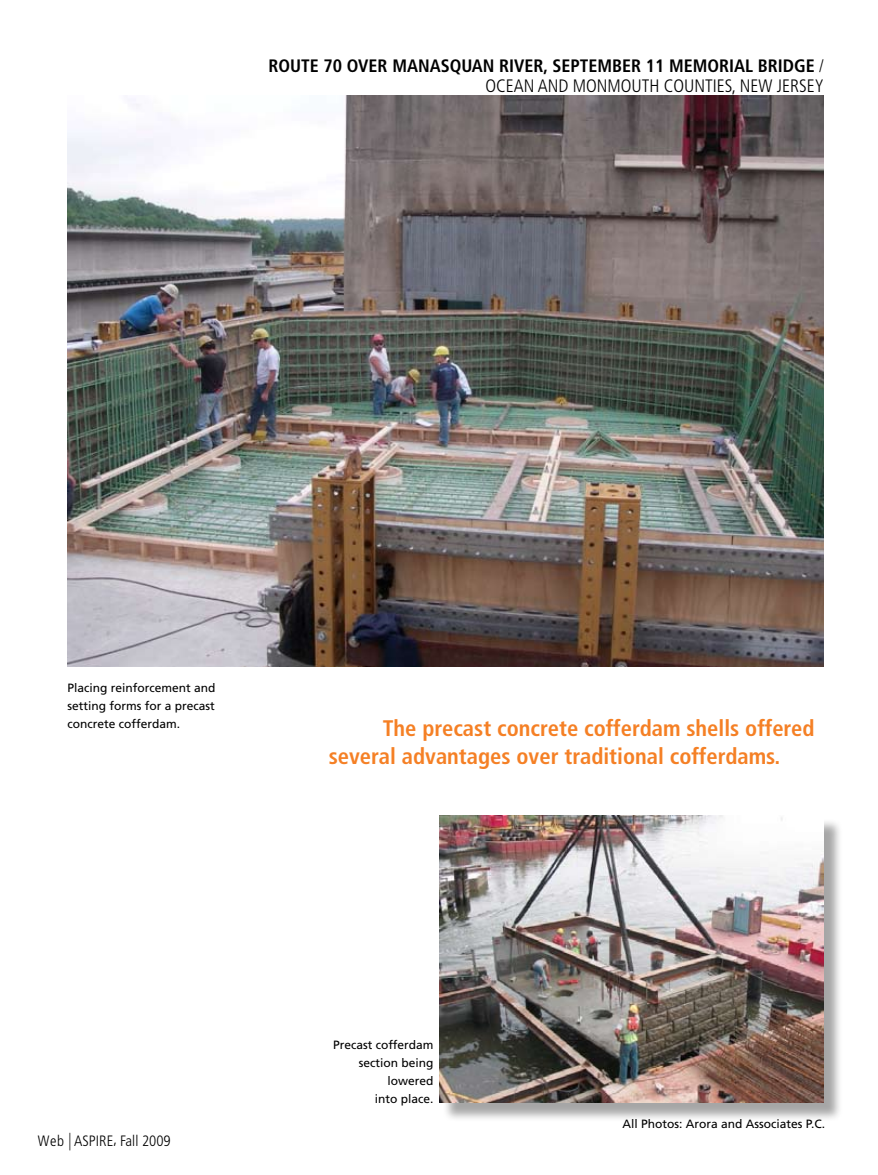
<style>
.page{position:relative;width:878px;height:1175px;background:#fff}
.page>*{position:absolute;margin:0;border:0;box-sizing:border-box;transform-origin:0 0}
.t1{font:700 condensed 22.5px/28.5px "Frutiger LT Std";color:#f58025}
.t2{font:700 condensed 18px/19.5px "Frutiger LT Std";color:#000;text-align:right}
.t3{font:300 condensed 15px "Frutiger LT Std";color:#000}
.t4{font:12px/18px "Frutiger LT Std";color:#000;text-align:right}
.s1{font-weight:300}
.s2{font-size:17.55px}
</style>
<div class="page">
<img style="left:68px;top:96px;width:756px;height:570px">
<div style="left:442px;top:818px;width:400px;height:303px;background:#000;opacity:.35"></div>
<img style="left:440px;top:816px;width:384px;height:286px">
<h2 class="t2" style="left:268px;top:56px;width:557px">ROUTE 70 OVER MANASQUAN RIVER, SEPTEMBER 11 MEMORIAL BRIDGE <span class="s1">/<br>OCEAN AND MONMOUTH COUNTIES, NEW JERSEY</span></h2>
<p class="t4" style="left:68px;top:679px;width:150px;text-align:justify">Placing reinforcement and setting forms for a precast concrete cofferdam.</p>
<p class="t3" style="left:38px;top:1132px;width:134px">Web <span class="s2">|</span> ASPIRE, Fall 2009</p>
<h1 class="t1" style="left:328px;top:714px;width:487px;text-indent:54px">The precast concrete cofferdam shells offered several advantages over traditional cofferdams.</h1>
<p class="t4" style="left:333px;top:1035px;width:102px">Precast cofferdam section being lowered<br>into place.</p>
<p class="t4" style="left:622px;top:1115px;width:204px">All Photos: Arora and Associates P.C.</p>
</div>
